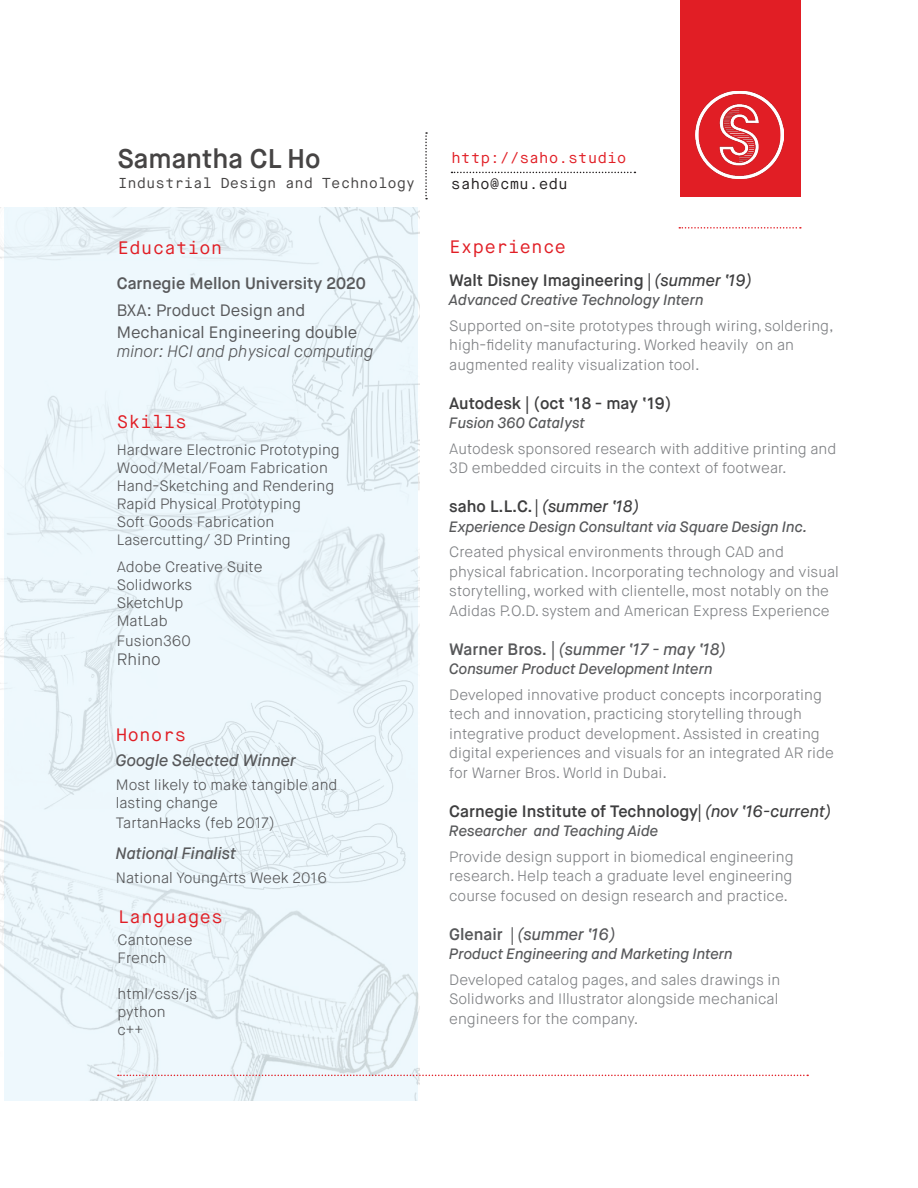
<style>
.page{position:relative;width:918px;height:1188px;background:#fff}
.page>*{position:absolute;margin:0;border:0;box-sizing:border-box;transform-origin:0 0}
.mono{font:600 27px "Maison Neue";color:#464444}
.Paragraph_Style_2{font:18px "Maison Neue Mono";color:#e11e25}
.Paragraph_Style_1{font:600 16.5px "Maison Neue";color:#3e3e3f}
.Paragraph_Style_1-2{font:italic 500 16.5px "Maison Neue";color:#57585a}
.Paragraph_Style_1-3{font:16.5px/21.6px "Maison Neue";color:#58595b}
.Paragraph_Style_1-4{font:italic 300 16.5px "Maison Neue";color:#58595b}
.Paragraph_Style_1-5{font:600 16.5px "Maison Neue";color:#58595b}
.Paragraph_Style_1-6{font:italic 500 16.5px "Maison Neue";color:#3e3e3f}
.Paragraph_Style_1-7{font:300 16.5px "Maison Neue";color:#57585a}
.Paragraph_Style_1-8{font:300 15px/19.5px "Maison Neue";color:#808285}
.Paragraph_Style_1-9{font:300 15px/18px "Maison Neue";color:#57585a}
.Paragraph_Style_1-10{font:italic 500 15px "Maison Neue";color:#57585a}
.Paragraph_Style_1-11{font:15px "Maison Neue Mono";color:#e11e25}
.Paragraph_Style_1-12{font:15px "Maison Neue Mono";color:#231f20}
.Paragraph_Style_1-13{font:14.4px "Maison Neue Mono";color:#464444}
.s1{font-weight:500;font-style:italic}
.s2{font-weight:600;font-style:normal}
.s3{font-size:18px}
</style>
<div class="page">
<img style="left:0;top:207px;width:419px;height:893px">
<div style="left:680px;top:0;width:121px;height:196px;background:#e11e25"></div>
<svg style="left:452px;top:172px;width:183px;height:1px"></svg>
<svg style="left:425px;top:132px;width:2px;height:67px"></svg>
<svg style="left:118px;top:1075px;width:690px;height:1px"></svg>
<svg style="left:679px;top:227px;width:122px;height:2px"></svg>
<img style="left:695px;top:91px;width:88px;height:88px">
<p class="mono" style="left:118px;top:142px;width:205px">Samantha CL Ho</p>
<p class="Paragraph_Style_1-11" style="left:451px;top:149px;width:177px">http://saho.studio</p>
<p class="Paragraph_Style_1-13" style="left:118px;top:174px;width:299px">Industrial Design and Technology</p>
<p class="Paragraph_Style_2" style="left:117px;top:236px;width:107px">Education</p>
<p class="Paragraph_Style_1-5" style="left:117px;top:272px;width:251px">Carnegie Mellon University 2020</p>
<p class="Paragraph_Style_1-3" style="left:117px;top:300px;width:242px">BXA: Product Design and<br>Mechanical Engineering double</p>
<p class="Paragraph_Style_1-4" style="left:117px;top:341px;width:258px">minor: HCI and physical computing</p>
<p class="Paragraph_Style_2" style="left:117px;top:411px;width:72px">Skills</p>
<p class="Paragraph_Style_1-9" style="left:117px;top:441px;width:225px">Hardware Electronic Prototyping</p>
<p class="Paragraph_Style_1-9" style="left:117px;top:459px;width:213px">Wood/Metal/Foam Fabrication</p>
<p class="Paragraph_Style_1-9" style="left:117px;top:477px;width:219px">Hand-Sketching and Rendering</p>
<p class="Paragraph_Style_1-9" style="left:117px;top:495px;width:186px">Rapid Physical Prototyping</p>
<p class="Paragraph_Style_1-9" style="left:117px;top:513px;width:159px">Soft Goods Fabrication</p>
<p class="Paragraph_Style_1-9" style="left:117px;top:531px;width:175px">Lasercutting/ 3D Printing</p>
<p class="Paragraph_Style_1-9" style="left:117px;top:558px;width:147px">Adobe Creative Suite</p>
<p class="Paragraph_Style_1-9" style="left:117px;top:576px;width:77px">Solidworks</p>
<p class="Paragraph_Style_1-9" style="left:117px;top:594px;width:68px">SketchUp</p>
<p class="Paragraph_Style_1-9" style="left:117px;top:612px;width:52px">MatLab</p>
<p class="Paragraph_Style_1-9" style="left:117px;top:631px;width:76px">Fusion360</p>
<p class="Paragraph_Style_1-7" style="left:117px;top:649px;width:46px">Rhino</p>
<p class="Paragraph_Style_2" style="left:116px;top:723px;width:72px">Honors</p>
<p class="Paragraph_Style_1-2" style="left:116px;top:750px;width:182px">Google Selected Winner</p>
<p class="Paragraph_Style_1-9" style="left:116px;top:776px;width:223px">Most likely to make tangible and lasting change</p>
<p class="Paragraph_Style_1-9" style="left:116px;top:814px;width:161px">TartanHacks (feb 2017)</p>
<p class="Paragraph_Style_1-2" style="left:116px;top:843px;width:122px">National Finalist</p>
<p class="Paragraph_Style_1-9" style="left:116px;top:869px;width:213px">National YoungArts Week 2016</p>
<p class="Paragraph_Style_2" style="left:118px;top:905px;width:107px">Languages</p>
<p class="Paragraph_Style_1-9" style="left:118px;top:931px;width:77px">Cantonese</p>
<p class="Paragraph_Style_1-9" style="left:118px;top:949px;width:50px">French</p>
<p class="Paragraph_Style_1-9" style="left:118px;top:985px;width:81px">html/css/js</p>
<p class="Paragraph_Style_1-9" style="left:118px;top:1003px;width:50px">python</p>
<p class="Paragraph_Style_1-9" style="left:118px;top:1021px;width:27px">c++</p>
<p class="Paragraph_Style_1-12" style="left:451px;top:174px;width:118px">saho@cmu.edu</p>
<p class="Paragraph_Style_2" style="left:449px;top:236px;width:118px">Experience</p>
<p class="Paragraph_Style_1" style="left:449px;top:270px;width:304px">Walt Disney Imagineering <span class="s1">| (summer ‘19)</span></p>
<p class="Paragraph_Style_1-10" style="left:449px;top:291px;width:256px">Advanced Creative Technology Intern</p>
<p class="Paragraph_Style_1-8" style="left:449px;top:316px;width:386px">Supported on-site prototypes through wiring, soldering, high-fidelity manufacturing. Worked heavily on an augmented reality visualization tool.</p>
<p class="Paragraph_Style_1" style="left:449px;top:393px;width:224px">Autodesk | (oct ‘18 - may ‘19)</p>
<p class="Paragraph_Style_1-10" style="left:449px;top:414px;width:137px">Fusion 360 Catalyst</p>
<p class="Paragraph_Style_1-8" style="left:449px;top:439px;width:389px">Autodesk sponsored research with additive printing and<br>3D embedded circuits in the context of footwear.</p>
<p class="Paragraph_Style_1-6" style="left:449px;top:496px;width:191px"><span class="s2">saho L.L.C.</span> | (summer ‘18)</p>
<p class="Paragraph_Style_1-10" style="left:449px;top:517px;width:359px">Experience Design Consultant via Square Design Inc.</p>
<p class="Paragraph_Style_1-8" style="left:449px;top:543px;width:391px">Created physical environments through CAD and physical fabrication. Incorporating technology and visual storytelling, worked with clientelle, most notably on the Adidas P.O.D. system and American Express Experience</p>
<p class="Paragraph_Style_1-2" style="left:449px;top:639px;width:278px"><span class="s2">Warner Bros.</span> <span class="s3">|</span> (summer ‘17 - may ‘18)</p>
<p class="Paragraph_Style_1-10" style="left:449px;top:660px;width:265px">Consumer Product Development Intern</p>
<p class="Paragraph_Style_1-8" style="left:449px;top:685px;width:386px">Developed innovative product concepts incorporating tech and innovation, practicing storytelling through integrative product development. Assisted in creating digital experiences and visuals for an integrated AR ride for Warner Bros. World in Dubai.</p>
<p class="Paragraph_Style_1" style="left:449px;top:801px;width:384px">Carnegie Institute of Technology<span class="s1">| (nov ‘16-current)</span></p>
<p class="Paragraph_Style_1-10" style="left:449px;top:822px;width:211px">Researcher and Teaching Aide</p>
<p class="Paragraph_Style_1-8" style="left:449px;top:847px;width:346px;text-align:justify">Provide design support in biomedical engineering research. Help teach a graduate level engineering course focused on design research and practice.</p>
<p class="Paragraph_Style_1-2" style="left:449px;top:924px;width:168px"><span class="s2">Glenair</span> | (summer ‘16)</p>
<p class="Paragraph_Style_1-10" style="left:449px;top:945px;width:285px">Product Engineering and Marketing Intern</p>
<p class="Paragraph_Style_1-8" style="left:449px;top:970px;width:333px">Developed catalog pages, and sales drawings in<br>Solidworks and Illustrator alongside mechanical engineers for the company.</p>
</div>
